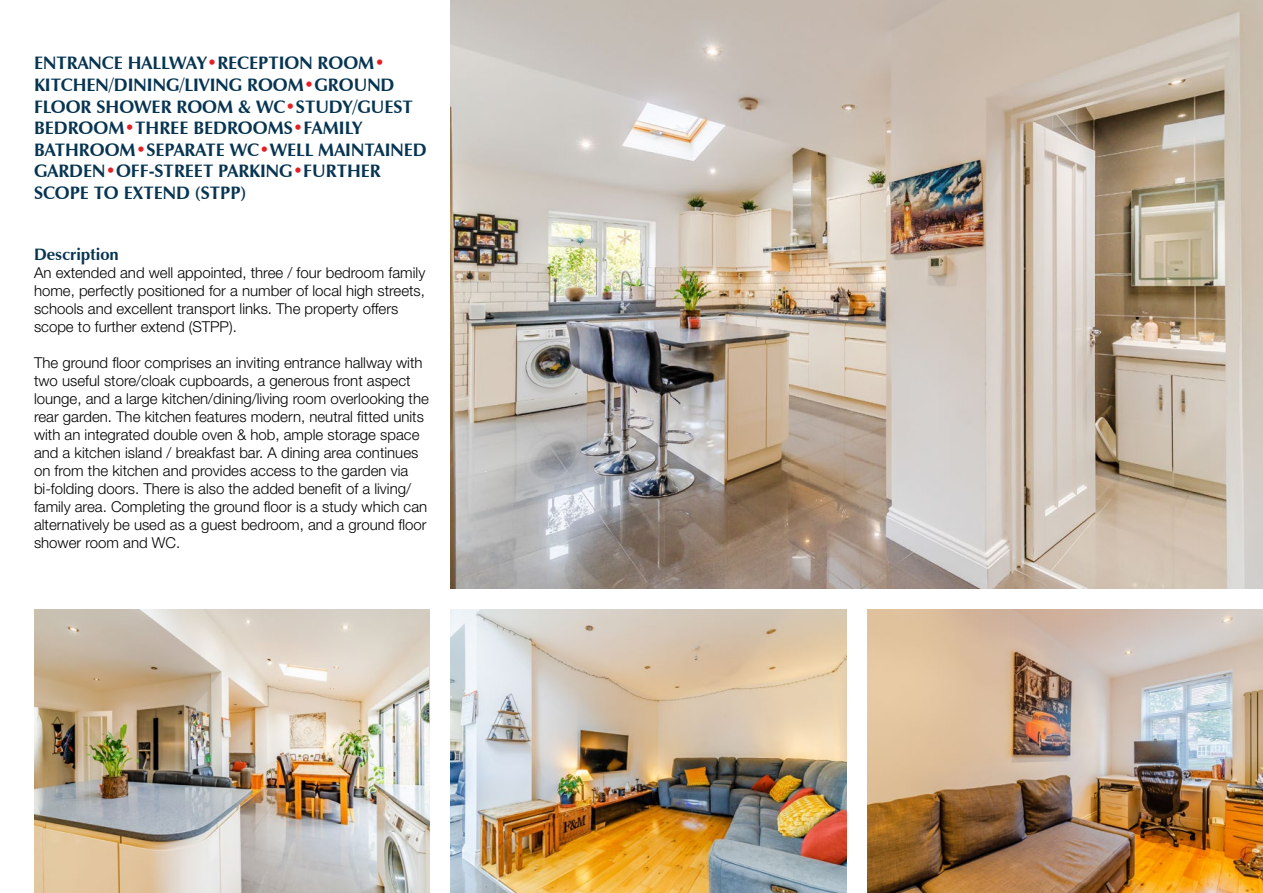
<style>
.page{position:relative;width:1263px;height:893px;background:#fff}
.page>*{position:absolute;margin:0;border:0;box-sizing:border-box;transform-origin:0 0}
.t1{font:700 18px/21.6px "Zapf Humanist 601 BT";color:#063451}
.t2{font:700 16.5px "Zapf Humanist 601 BT";color:#063451}
.t3{font:300 15px/18px "Helvetica Neue LT Std";color:#000}
.s1{color:#e22126}
</style>
<div class="page">
<img style="left:867px;top:609px;width:396px;height:284px">
<img style="left:451px;top:609px;width:395px;height:284px">
<img style="left:34px;top:609px;width:395px;height:284px">
<img style="left:451px;top:0;width:812px;height:588px">
<p class="t1" style="left:34px;top:52px;width:394px">ENTRANCE HALLWAY<span class="s1">•</span>RECEPTION ROOM<span class="s1">• </span>KITCHEN/DINING/LIVING ROOM<span class="s1">•</span>GROUND FLOOR SHOWER ROOM &amp; WC<span class="s1">•</span>STUDY/GUEST BEDROOM<span class="s1">•</span>THREE BEDROOMS<span class="s1">•</span>FAMILY BATHROOM<span class="s1">•</span>SEPARATE WC<span class="s1">•</span>WELL MAINTAINED GARDEN<span class="s1">•</span>OFF-STREET PARKING<span class="s1">•</span>FURTHER SCOPE TO EXTEND (STPP)</p>
<p class="t2" style="left:34px;top:244px;width:86px">Description</p>
<p class="t3" style="left:34px;top:263px;width:393px">An extended and well appointed, three / four bedroom family home, perfectly positioned for a number of local high streets, schools and excellent transport links. The property offers scope to further extend (STPP).</p>
<p class="t3" style="left:34px;top:353px;width:396px">The ground floor comprises an inviting entrance hallway with two useful store/cloak cupboards, a generous front aspect lounge, and a large kitchen/dining/living room overlooking the rear garden. The kitchen features modern, neutral fitted units with an integrated double oven &amp; hob, ample storage space and a kitchen island / breakfast bar. A dining area continues on from the kitchen and provides access to the garden via bi-folding doors. There is also the added benefit of a living/ family area. Completing the ground floor is a study which can alternatively be used as a guest bedroom, and a ground floor shower room and WC.</p>
</div>
